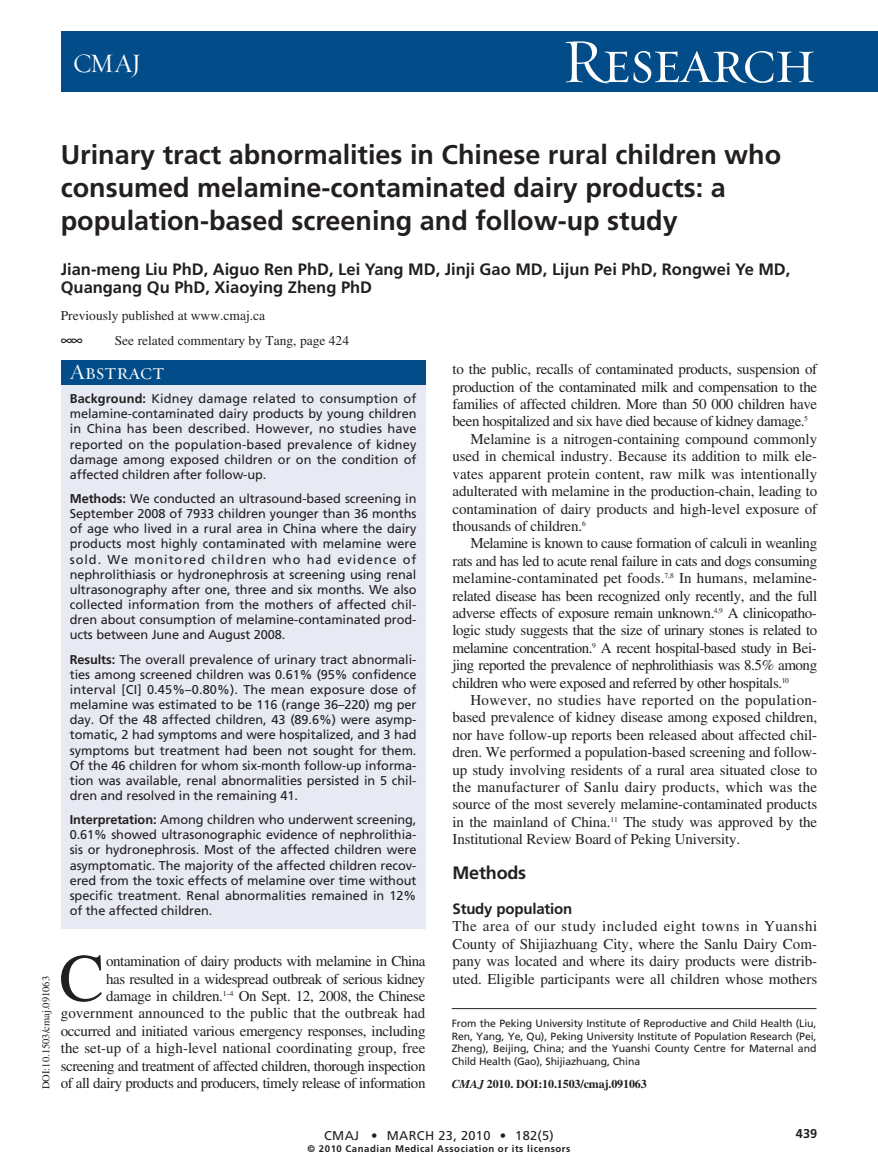
<style>
.page{position:relative;width:878px;height:1175px;background:#fff}
.page>*{position:absolute;margin:0;border:0;box-sizing:border-box;transform-origin:0 0}
.t1{font:67.5px "Times";color:#231f20}
.t2{font:63px "Requiem Display HTF Small Caps";letter-spacing:-.035em;color:#fff}
.t3{font:700 27px/33px "Frutiger";color:#231f20}
.t4{font:27px "Requiem Display HTF Roman";color:#fff}
.t5{font:22.5px "Requiem Display HTF Small Caps";color:#fff}
.t6{font:700 18px "Frutiger";letter-spacing:-.01em;color:#231f20}
.t7{font:700 16.5px/18px "Frutiger";color:#231f20}
.t8{font:16.5px "Quadraat Sans Caps Expert";color:#231f20}
.t9{font:15px/17.4px "Times";letter-spacing:-.02em;color:#231f20;text-align:right}
.t10{font:15px "Times";letter-spacing:.005em;color:#231f20}
.t11{font:15px "Times";letter-spacing:.015em;color:#231f20}
.t12{font:15px "Times";letter-spacing:.02em;color:#231f20}
.t13{font:700 15px "Frutiger";letter-spacing:-.01em;color:#231f20}
.t14{font:13.5px "Times";color:#231f20}
.t15{font:12.75px/15.1px "Frutiger";letter-spacing:-.005em;color:#231f20;text-align:justify}
.t16{font:12.75px "Frutiger";letter-spacing:.025em;color:#231f20}
.t17{font:700 12.75px "Frutiger";color:#231f20}
.t18{font:700 12px "Times";letter-spacing:-.01em;color:#231f20}
.t19{font:10.5px/12.8px "Frutiger";letter-spacing:-.01em;color:#231f20;text-align:justify}
.t20{font:10.5px "Times";color:#231f20}
.t21{font:700 9.6px "Frutiger";letter-spacing:.055em;color:#231f20}
.s1{font-weight:700}
.s2{font-style:italic}
</style>
<div class="page">
<div style="left:61px;top:32px;width:817px;height:60px;background:#014c89"></div>
<hr style="left:452px;top:1008px;width:364px;height:1px;background:#231f20">
<div style="left:61px;top:360px;width:364px;height:568px;background:#e7eaf3"></div>
<div style="left:61px;top:360px;width:364px;height:24px;background:#014c89"></div>
<h3 class="t4" style="left:73px;top:47px;width:70px">CMAJ</h3>
<h2 class="t2" style="left:561px;top:23px;width:256px">Research</h2>
<p class="t20" style="left:42px;top:1089px;width:115px;rotate:-90deg">DOI:10.1503/cmaj.091063</p>
<h3 class="t3" style="left:61px;top:140px;width:722px">Urinary tract abnormalities in Chinese rural children who consumed melamine-contaminated dairy products: a population-based screening and follow-up study</h3>
<p class="t7" style="left:61px;top:262px;width:731px">Jian-meng Liu PhD, Aiguo Ren PhD, Lei Yang MD, Jinji Gao MD, Lijun Pei PhD, Rongwei Ye MD,<br>Quangang Qu PhD, Xiaoying Zheng PhD</p>
<p class="t14" style="left:61px;top:311px;width:206px">Previously published at www.cmaj.ca</p>
<p class="t8" style="left:61px;top:330px;width:23px">@@</p>
<p class="t14" style="left:115px;top:335px;width:236px">See related commentary by Tang, page 424</p>
<h3 class="t5" style="left:70px;top:358px;width:96px">Abstract</h3>
<p class="t15" style="left:70px;top:392px;width:348px"><span class="s1">Background:</span> Kidney damage related to consumption of melamine-contaminated dairy products by young children in China has been described. However, no studies have reported on the population-based prevalence of kidney damage among exposed children or on the condition of affected children after follow-up.</p>
<p class="t15" style="left:70px;top:492px;width:348px"><span class="s1">Methods:</span> We conducted an ultrasound-based screening in September 2008 of 7933 children younger than 36 months of age who lived in a rural area in China where the dairy products most highly contaminated with melamine were sold. We monitored children who had evidence of nephrolithiasis or hydronephrosis at screening using renal ultrasonography after one, three and six months. We also collected information from the mothers of affected chil&shy;dren about consumption of melamine-contaminated prod&shy;ucts between June and August 2008.</p>
<p class="t15" style="left:70px;top:652px;width:348px"><span class="s1">Results:</span> The overall prevalence of urinary tract abnormali&shy;ties among screened children was 0.61% (95% confidence interval [CI] 0.45%–0.80%). The mean exposure dose of melamine was estimated to be 116 (range 36–220) mg per day. Of the 48 affected children, 43 (89.6%) were asymp&shy;tomatic, 2 had symptoms and were hospitalized, and 3 had symptoms but treatment had been not sought for them.<br>Of the 46 children for whom six-month follow-up informa&shy;tion was available, renal abnormalities persisted in 5 chil&shy;dren and resolved in the remaining 41.</p>
<p class="t15" style="left:70px;top:813px;width:348px"><span class="s1">Interpretation:</span> Among children who underwent screening, 0.61% showed ultrasonographic evidence of nephrolithia&shy;sis or hydronephrosis. Most of the affected children were asymptomatic. The majority of the affected children recov&shy;ered from the toxic effects of melamine over time without specific treatment. Renal abnormalities remained in 12% of the affected children.</p>
<h1 class="t1" style="left:59px;top:954px;width:47px">C</h1>
<p class="t9" style="left:61px;top:954px;width:366px">ontamination of dairy products with melamine in China<br>has resulted in a widespread outbreak of serious kidney damage in children.<sup>1–4</sup> On Sept. 12, 2008, the Chinese government announced to the public that the outbreak had occurred and initiated various emergency responses, including the set-up of a high-level national coordinating group, free screening and treatment of affected children, thorough inspection of all dairy products and producers, timely release of information</p>
<p class="t9" style="left:452px;top:362px;width:366px">to the public, recalls of contaminated products, suspension of</p>
<p class="t9" style="left:452px;top:379px;width:366px">production of the contaminated milk and compensation to the</p>
<p class="t9" style="left:452px;top:397px;width:366px">families of affected children. More than 50 000 children have</p>
<p class="t9" style="left:452px;top:414px;width:357px">been hospitalized and six have died because of kidney damage.<sup>5</sup></p>
<p class="t9" style="left:470px;top:432px;width:348px">Melamine is a nitrogen-containing compound commonly</p>
<p class="t9" style="left:452px;top:449px;width:366px">used in chemical industry. Because its addition to milk ele-</p>
<p class="t10" style="left:452px;top:468px;width:366px">vates apparent protein content, raw milk was intentionally</p>
<p class="t9" style="left:452px;top:484px;width:366px">adulterated with melamine in the production-chain, leading to</p>
<p class="t9" style="left:452px;top:501px;width:366px">contamination of dairy products and high-level exposure of</p>
<p class="t9" style="left:452px;top:519px;width:135px">thousands of children.<sup>6</sup></p>
<p class="t9" style="left:470px;top:536px;width:348px">Melamine is known to cause formation of calculi in weanling</p>
<p class="t9" style="left:452px;top:553px;width:366px">rats and has led to acute renal failure in cats and dogs consuming</p>
<p class="t10" style="left:452px;top:573px;width:366px">melamine-contaminated pet foods.<sup>7,8</sup> In humans, melamine-</p>
<p class="t9" style="left:452px;top:588px;width:366px">related disease has been recognized only recently, and the full</p>
<p class="t9" style="left:452px;top:606px;width:366px">adverse effects of exposure remain unknown.<sup>4,9</sup> A clinicopatho-</p>
<p class="t9" style="left:452px;top:623px;width:366px">logic study suggests that the size of urinary stones is related to</p>
<p class="t9" style="left:452px;top:640px;width:366px">melamine concentration.<sup>9</sup> A recent hospital-based study in Bei-</p>
<p class="t9" style="left:452px;top:658px;width:366px">jing reported the prevalence of nephrolithiasis was 8.5% among</p>
<p class="t9" style="left:452px;top:675px;width:338px">children who were exposed and referred by other hospitals.<sup>10</sup></p>
<p class="t12" style="left:470px;top:694px;width:348px">However, no studies have reported on the population-</p>
<p class="t9" style="left:452px;top:710px;width:366px">based prevalence of kidney disease among exposed children,</p>
<p class="t9" style="left:452px;top:727px;width:366px">nor have follow-up reports been released about affected chil-</p>
<p class="t9" style="left:452px;top:745px;width:366px">dren. We performed a population-based screening and follow-</p>
<p class="t9" style="left:452px;top:762px;width:366px">up study involving residents of a rural area situated close to</p>
<p class="t11" style="left:452px;top:781px;width:366px">the manufacturer of Sanlu dairy products, which was the</p>
<p class="t9" style="left:452px;top:797px;width:366px">source of the most severely melamine-contaminated products</p>
<p class="t9" style="left:452px;top:814px;width:366px">in the mainland of China.<sup>11</sup> The study was approved by the</p>
<p class="t9" style="left:452px;top:832px;width:289px">Institutional Review Board of Peking University.</p>
<p class="t6" style="left:452px;top:865px;width:75px">Methods</p>
<p class="t13" style="left:452px;top:902px;width:121px">Study population</p>
<p class="t9" style="left:452px;top:919px;width:366px;text-align:justify">The area of our study included eight towns in Yuanshi County of Shijiazhuang City, where the Sanlu Dairy Com&shy;pany was located and where its dairy products were distrib&shy;uted. Eligible participants were all children whose mothers</p>
<p class="t19" style="left:451px;top:1017px;width:366px">From the Peking University Institute of Reproductive and Child Health (Liu, Ren, Yang, Ye, Qu), Peking University Institute of Population Research (Pei, Zheng), Beijing, China; and the Yuanshi County Centre for Maternal and Child Health (Gao), Shijiazhuang, China</p>
<p class="t18" style="left:452px;top:1079px;width:196px"><span class="s2">CMAJ</span> 2010. DOI:10.1503/cmaj.091063</p>
<p class="t16" style="left:324px;top:1130px;width:231px">CMAJ • MARCH 23, 2010 • 182(5)</p>
<p class="t21" style="left:307px;top:1145px;width:264px">© 2010 Canadian Medical Association or its licensors</p>
<p class="t17" style="left:796px;top:1128px;width:23px">439</p>
</div>
